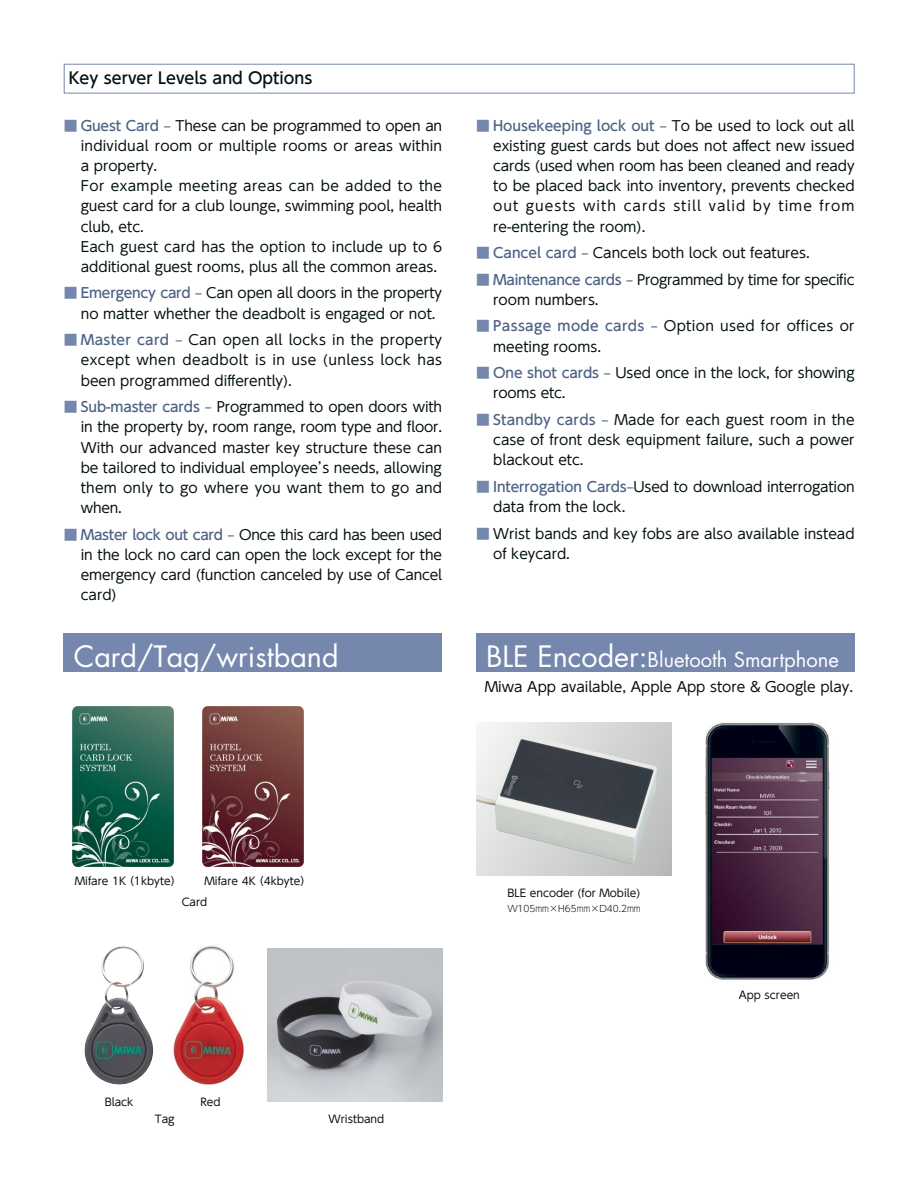
<style>
.page{position:relative;width:918px;height:1188px;background:#fff}
.page>*{position:absolute;margin:0;border:0;box-sizing:border-box;transform-origin:0 0}
.t1{font:28.65px "Futura";color:#fff}
.t2{font:20.25px "Futura";color:#fff}
.t3{font:500 15.9px "UD Shin Go Pro";color:#040f10}
.t4{font:13.8px/20.2px "UD Shin Go Pro";color:#040f10}
.t5{font:13.8px/20.2px "UD Shin Go Pro";letter-spacing:-.02em;color:#040f10}
.t6{font:13.8px/20.2px "UD Shin Go Pro";letter-spacing:.025em;color:#040f10}
.t7{font:10.65px "UD Shin Go Pro";color:#040f10}
.t8{font:300 9px "UD Shin Go Pro";color:#040f10}
.s1{color:#7587ad}
.s2{font-weight:500;color:#4d6285}
.s3{font-size:28.65px}
</style>
<div class="page">
<div style="left:64px;top:634px;width:378px;height:38px;background:#7587ad"></div>
<div style="left:476px;top:634px;width:379px;height:38px;background:#7587ad"></div>
<div style="left:64px;top:64px;width:791px;height:30px;border:1px solid #7587ad"></div>
<img style="left:203px;top:707px;width:100px;height:159px">
<img style="left:73px;top:707px;width:101px;height:159px">
<img style="left:268px;top:948px;width:174px;height:153px">
<div style="left:476px;top:723px;width:196px;height:153px;background:linear-gradient(to right,#ececec,#c0c2c1)"></div>
<img style="left:476px;top:735px;width:181px;height:129px">
<img style="left:85px;top:946px;width:68px;height:139px">
<img style="left:173px;top:945px;width:71px;height:140px">
<img style="left:705px;top:722px;width:125px;height:258px">
<p class="t3" style="left:69px;top:65px;width:245px">Key server Levels and Options</p>
<p class="t4" style="left:81px;top:115px;width:363px;text-indent:-17px"><span class="s1">■</span> <span class="s2">Guest Card –</span> These can be programmed to open an individual room or multiple rooms or areas within a property.<br>For example meeting areas can be added to the guest card for a club lounge, swimming pool, health club, etc.<br>Each guest card has the option to include up to 6 additional guest rooms, plus all the common areas.</p>
<p class="t4" style="left:81px;top:283px;width:363px;text-indent:-17px"><span class="s1">■</span> <span class="s2">Emergency card –</span> Can open all doors in the property no matter whether the deadbolt is engaged or not.</p>
<p class="t4" style="left:81px;top:329px;width:363px;text-align:justify;text-indent:-17px"><span class="s1">■</span> <span class="s2">Master card –</span> Can open all locks in the property except when deadbolt is in use (unless lock has been programmed differently).</p>
<p class="t4" style="left:81px;top:396px;width:363px;text-align:justify;text-indent:-17px"><span class="s1">■</span> <span class="s2">Sub-master cards –</span> Programmed to open doors with in the property by, room range, room type and floor.<br>With our advanced master key structure these can be tailored to individual employee’s needs, allowing them only to go where you want them to go and when.</p>
<p class="t4" style="left:81px;top:524px;width:363px;text-align:justify;text-indent:-17px"><span class="s1">■</span> <span class="s2">Master lock out card –</span> Once this card has been used in the lock no card can open the lock except for the emergency card (function canceled by use of Cancel card)</p>
<p class="t4" style="left:493px;top:115px;width:363px;text-align:justify;text-indent:-17px"><span class="s1">■</span> <span class="s2">Housekeeping lock out –</span> To be used to lock out all existing guest cards but does not affect new issued cards (used when room has been cleaned and ready to be placed back into inventory, prevents checked out guests with cards still valid by time from re-entering the room).</p>
<p class="t4" style="left:476px;top:242px;width:335px"><span class="s1">■</span> <span class="s2">Cancel card –</span> Cancels both lock out features.</p>
<p class="t5" style="left:493px;top:269px;width:363px;text-indent:-17px"><span class="s1">■</span> <span class="s2">Maintenance cards –</span> Programmed by time for specific room numbers.</p>
<p class="t6" style="left:493px;top:316px;width:363px;text-indent:-17px"><span class="s1">■</span> <span class="s2">Passage mode cards –</span> Option used for offices or meeting rooms.</p>
<p class="t4" style="left:493px;top:362px;width:363px;text-indent:-17px"><span class="s1">■</span> <span class="s2">One shot cards –</span> Used once in the lock, for showing rooms etc.</p>
<p class="t4" style="left:493px;top:409px;width:363px;text-align:justify;text-indent:-17px"><span class="s1">■</span> <span class="s2">Standby cards –</span> Made for each guest room in the case of front desk equipment failure, such a power blackout etc.</p>
<p class="t4" style="left:493px;top:476px;width:363px;text-indent:-17px"><span class="s1">■</span> <span class="s2">Interrogation Cards–</span>Used to download interrogation data from the lock.</p>
<p class="t4" style="left:493px;top:523px;width:363px;text-indent:-17px"><span class="s1">■</span> Wrist bands and key fobs are also available instead of keycard.</p>
<h1 class="t1" style="left:74px;top:637px;width:266px">Card/Tag/wristband</h1>
<h2 class="t2" style="left:486px;top:645px;width:354px"><span class="s3">BLE Encoder:</span>Bluetooth Smartphone</h2>
<p class="t7" style="left:75px;top:872px;width:108px">Mifare 1K（1kbyte）</p>
<p class="t7" style="left:205px;top:872px;width:108px">Mifare 4K（4kbyte）</p>
<p class="t7" style="left:182px;top:893px;width:27px">Card</p>
<p class="t7" style="left:105px;top:1093px;width:30px">Black</p>
<p class="t7" style="left:155px;top:1110px;width:21px">Tag</p>
<p class="t7" style="left:200px;top:1093px;width:22px">Red</p>
<p class="t7" style="left:329px;top:1110px;width:57px">Wristband</p>
<p class="t4" style="left:485px;top:677px;width:370px">Miwa App available, Apple App store &amp; Google play.</p>
<p class="t7" style="left:508px;top:885px;width:134px">BLE encoder (for Mobile)</p>
<p class="t8" style="left:507px;top:901px;width:135px">W105mm×H65mm×D40.2mm</p>
<p class="t7" style="left:739px;top:987px;width:62px">App screen</p>
</div>
